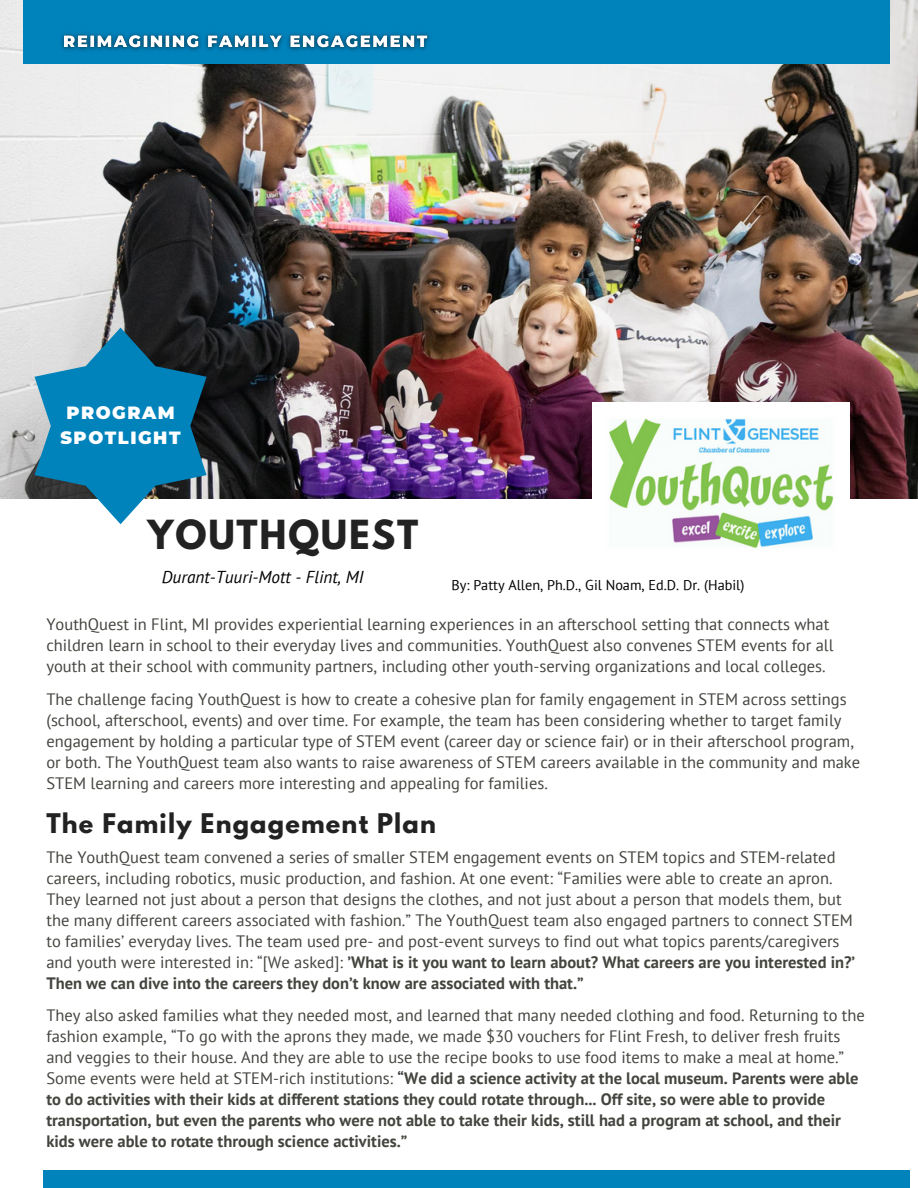
<style>
.page{position:relative;width:918px;height:1188px;background:#fff}
.page>*{position:absolute;margin:0;border:0;box-sizing:border-box;transform-origin:0 0}
.t1{font:700 35.55px "League Spartan";letter-spacing:.05em;color:#222}
.t2{font:700 24px "League Spartan";letter-spacing:.05em;color:#222}
.t3{font:900 17.7px/24.8px "Montserrat";letter-spacing:.085em;color:#fff;text-align:center}
.t4{font:italic 17.25px "PT Sans";color:#000}
.t5{font:16.5px/21px "PT Sans";color:#43443e}
.t6{font:14.25px "PT Sans";color:#000}
.s1{font-weight:700}
</style>
<div class="page">
<img style="left:0;top:0;width:918px;height:498px">
<div style="left:23px;top:0;width:867px;height:64px;background:#0082bb"></div>
<img style="left:593px;top:403px;width:256px;height:146px">
<img style="left:61px;top:33px;width:368px;height:18px">
<div style="left:43px;top:1171px;width:867px;height:17px;background:#0082bb"></div>
<svg style="left:35px;top:328px;width:172px;height:196px;background:#3b8aad"></svg>
<p class="t3" style="left:60px;top:400px;width:122px">PROGRAM<br>SPOTLIGHT</p>
<p class="t1" style="left:147px;top:517px;width:272px">YOUTHQUEST</p>
<p class="t4" style="left:162px;top:565px;width:203px">Durant-Tuuri-Mott - Flint, MI</p>
<p class="t6" style="left:451px;top:575px;width:294px">By: Patty Allen, Ph.D., Gil Noam, Ed.D. Dr. (Habil)</p>
<p class="t5" style="left:46px;top:614px;width:789px">YouthQuest in Flint, MI provides experiential learning experiences in an afterschool setting that connects what children learn in school to their everyday lives and communities. YouthQuest also convenes STEM events for all youth at their school with community partners, including other youth-serving organizations and local colleges.</p>
<p class="t5" style="left:46px;top:688px;width:815px">The challenge facing YouthQuest is how to create a cohesive plan for family engagement in STEM across settings (school, afterschool, events) and over time. For example, the team has been considering whether to target family engagement by holding a particular type of STEM event (career day or science fair) or in their afterschool program, or both. The YouthQuest team also wants to raise awareness of STEM careers available in the community and make STEM learning and careers more interesting and appealing for families.</p>
<p class="t2" style="left:46px;top:812px;width:391px">The Family Engagement Plan</p>
<p class="t5" style="left:46px;top:846px;width:810px">The YouthQuest team convened a series of smaller STEM engagement events on STEM topics and STEM-related careers, including robotics, music production, and fashion. At one event: “Families were able to create an apron.<br>They learned not just about a person that designs the clothes, and not just about a person that models them, but the many different careers associated with fashion.” The YouthQuest team also engaged partners to connect STEM to families’ everyday lives. The team used pre- and post-event surveys to find out what topics parents/caregivers and youth were interested in: “[We asked]: <span class="s1">’What is it you want to learn about? What careers are you interested in?’ Then we can dive into the careers they don’t know are associated with that.”</span></p>
<p class="t5" style="left:46px;top:1005px;width:820px">They also asked families what they needed most, and learned that many needed clothing and food. Returning to the fashion example, “To go with the aprons they made, we made $30 vouchers for Flint Fresh, to deliver fresh fruits and veggies to their house. And they are able to use the recipe books to use food items to make a meal at home.” Some events were held at STEM-rich institutions: <span class="s1">“We did a science activity at the local museum. Parents were able to do activities with their kids at different stations they could rotate through... Off site, so were able to provide transportation, but even the parents who were not able to take their kids, still had a program at school, and their kids were able to rotate through science activities.”</span></p>
</div>
